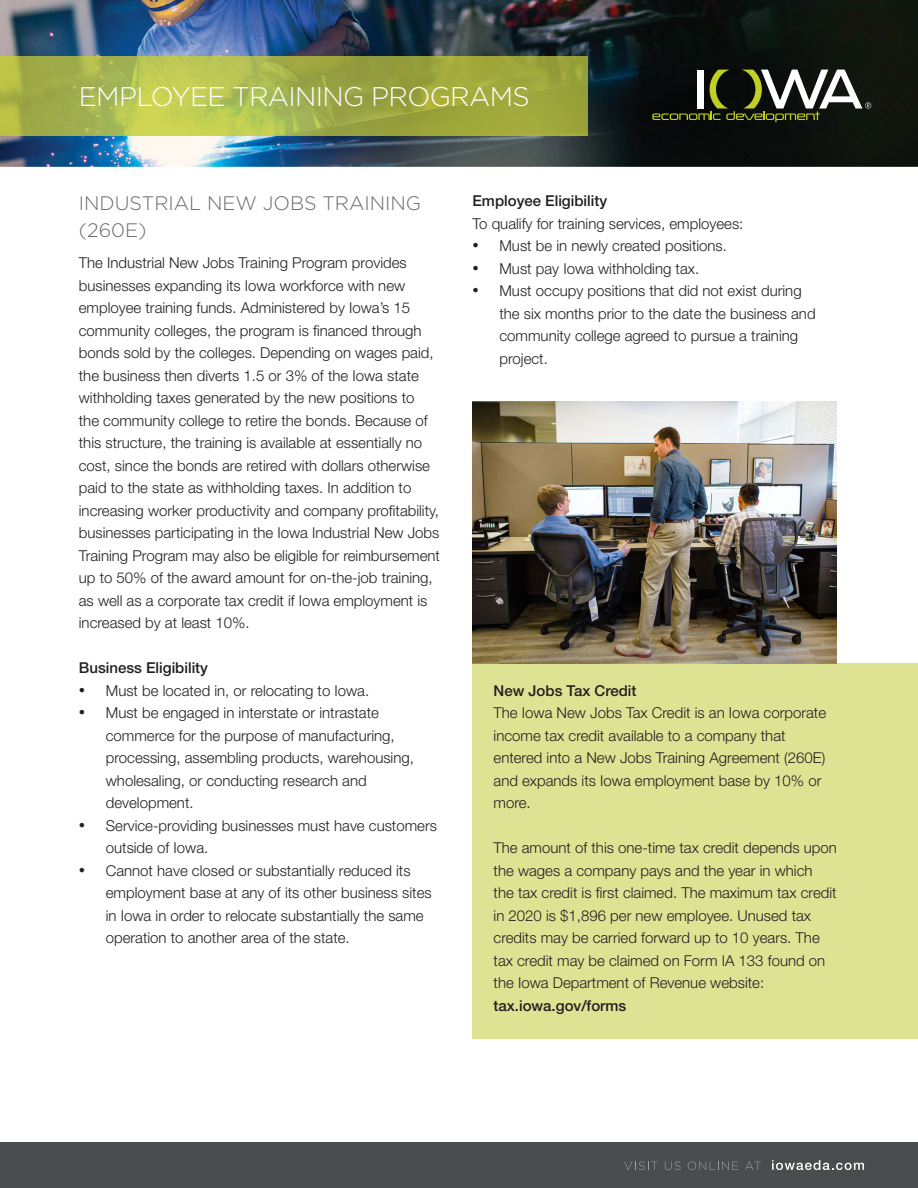
<style>
.page{position:relative;width:918px;height:1188px;background:#fff}
.page>*{position:absolute;margin:0;border:0;box-sizing:border-box;transform-origin:0 0}
.t1{font:300 27px "Gotham";letter-spacing:-.025em;color:#fff}
.t2{font:300 19.5px/27px "Gotham";color:#69696c}
.t3{font:300 15px/22.5px "Helvetica Neue";color:#231f20}
.t4{font:500 15px "Helvetica Neue";color:#231f20}
.s1{font-family:"Times New Roman";font-weight:400;font-size:18px}
.s2{font-weight:500}
</style>
<div class="page">
<div style="left:0;top:1143px;width:918px;height:45px;background:#4b4c4d"></div>
<svg style="left:624px;top:1161px;width:34px;height:9px"></svg>
<svg style="left:665px;top:1161px;width:16px;height:9px"></svg>
<svg style="left:688px;top:1161px;width:50px;height:9px"></svg>
<svg style="left:745px;top:1162px;width:16px;height:8px"></svg>
<svg style="left:772px;top:1160px;width:92px;height:10px"></svg>
<img style="left:0;top:0;width:918px;height:167px">
<img style="left:0;top:57px;width:588px;height:78px">
<svg style="left:652px;top:70px;width:219px;height:52px;background:#424634"></svg>
<div style="left:472px;top:663px;width:446px;height:376px;background:#dee394"></div>
<img style="left:472px;top:402px;width:365px;height:261px">
<p class="t1" style="left:79px;top:80px;width:452px">EMPLOYEE TRAINING PROGRAMS</p>
<p class="t2" style="left:79px;top:189px;width:344px">INDUSTRIAL NEW JOBS TRAINING (260E)</p>
<p class="t3" style="left:79px;top:252px;width:363px">The Industrial New Jobs Training Program provides businesses expanding its Iowa workforce with new employee training funds. Administered by Iowa’s 15 community colleges, the program is financed through bonds sold by the colleges. Depending on wages paid, the business then diverts 1.5 or 3% of the Iowa state withholding taxes generated by the new positions to<br>the community college to retire the bonds. Because of this structure, the training is available at essentially no cost, since the bonds are retired with dollars otherwise paid to the state as withholding taxes. In addition to increasing worker productivity and company profitability, businesses participating in the Iowa Industrial New Jobs Training Program may also be eligible for reimbursement up to 50% of the award amount for on-the-job training, as well as a corporate tax credit if Iowa employment is increased by at least 10%.</p>
<p class="t4" style="left:79px;top:659px;width:131px">Business Eligibility</p>
<p class="t3" style="left:79px;top:679px;width:292px"><span class="s1">•</span> Must be located in, or relocating to Iowa.</p>
<p class="t3" style="left:106px;top:702px;width:310px;text-indent:-27px"><span class="s1">•</span> Must be engaged in interstate or intrastate commerce for the purpose of manufacturing, processing, assembling products, warehousing, wholesaling, or conducting research and development.</p>
<p class="t3" style="left:106px;top:814px;width:333px;text-indent:-27px"><span class="s1">•</span> Service-providing businesses must have customers outside of Iowa.</p>
<p class="t3" style="left:106px;top:859px;width:327px;text-indent:-27px"><span class="s1">•</span> Cannot have closed or substantially reduced its employment base at any of its other business sites in Iowa in order to relocate substantially the same operation to another area of the state.</p>
<p class="t4" style="left:472px;top:192px;width:136px">Employee Eligibility</p>
<p class="t3" style="left:472px;top:212px;width:272px">To qualify for training services, employees:</p>
<p class="t3" style="left:472px;top:234px;width:256px"><span class="s1">•</span> Must be in newly created positions.</p>
<p class="t3" style="left:472px;top:257px;width:228px"><span class="s1">•</span> Must pay Iowa withholding tax.</p>
<p class="t3" style="left:500px;top:279px;width:318px;text-indent:-27px"><span class="s1">•</span> Must occupy positions that did not exist during the six months prior to the date the business and community college agreed to pursue a training project.</p>
<p class="t4" style="left:494px;top:682px;width:144px">New Jobs Tax Credit</p>
<p class="t3" style="left:494px;top:702px;width:334px">The Iowa New Jobs Tax Credit is an Iowa corporate income tax credit available to a company that entered into a New Jobs Training Agreement (260E) and expands its Iowa employment base by 10% or more.</p>
<p class="t3" style="left:494px;top:837px;width:345px">The amount of this one-time tax credit depends upon the wages a company pays and the year in which<br>the tax credit is first claimed. The maximum tax credit in 2020 is $1,896 per new employee. Unused tax credits may be carried forward up to 10 years. The tax credit may be claimed on Form IA 133 found on the Iowa Department of Revenue website: <span class="s2">tax.iowa.gov/forms</span></p>
</div>
